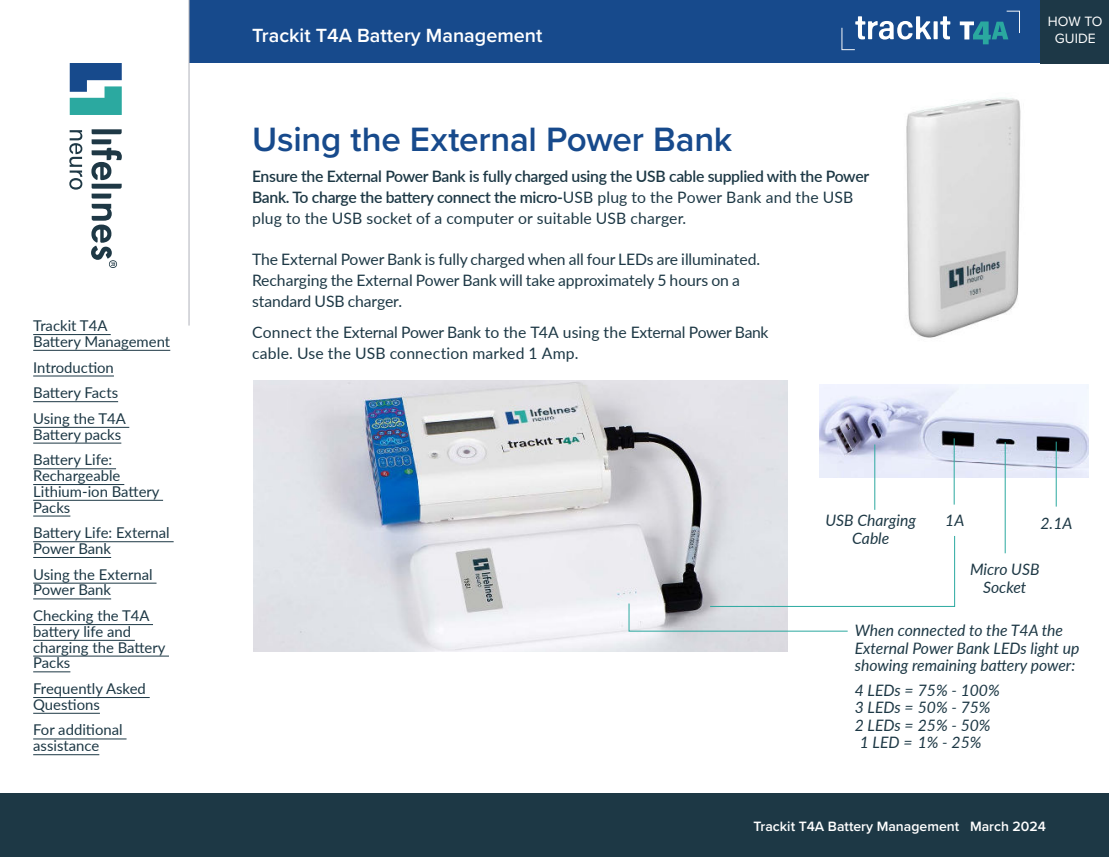
<style>
.page{position:relative;width:1109px;height:857px;background:#fff}
.page>*{position:absolute;margin:0;border:0;box-sizing:border-box;transform-origin:0 0}
.t1{font:600 35px "Proxima Nova";letter-spacing:-.005em;color:#174a8c}
.t2{font:600 19.78px "Proxima Nova";color:#fff}
.t3{font:15.75px/21px "Lato";letter-spacing:-.005em;color:#1d3845}
.t4{font:600 15.75px/21px "Lato";letter-spacing:-.02em;color:#1d3845}
.t5{font:italic 15.75px/17.5px "Lato";color:#1d3845;text-align:center}
.t6{font:14.88px/15.8px "Lato";color:#1d3845}
.t7{font:600 14px "Proxima Nova";color:#fff}
.t8{font:14px/16.8px "Proxima Nova";color:#fff;text-align:center}
.s1{font-weight:400}
</style>
<div class="page">
<div style="left:0;top:794px;width:1109px;height:63px;background:#1d3845"></div>
<svg style="left:69px;top:130px;width:13px;height:60px"></svg>
<svg style="left:91px;top:129px;width:31px;height:69px"></svg>
<svg style="left:70px;top:63px;width:52px;height:52px"></svg>
<svg style="left:91px;top:204px;width:26px;height:64px"></svg>
<hr style="left:33px;top:334px;width:78px;height:1px;background:#1d3845">
<hr style="left:33px;top:350px;width:137px;height:1px;background:#1d3845">
<hr style="left:33px;top:376px;width:81px;height:1px;background:#1d3845">
<hr style="left:33px;top:401px;width:85px;height:1px;background:#1d3845">
<hr style="left:33px;top:427px;width:96px;height:1px;background:#1d3845">
<hr style="left:33px;top:443px;width:88px;height:1px;background:#1d3845">
<hr style="left:33px;top:468px;width:83px;height:1px;background:#1d3845">
<hr style="left:33px;top:484px;width:91px;height:1px;background:#1d3845">
<hr style="left:33px;top:500px;width:130px;height:1px;background:#1d3845">
<hr style="left:33px;top:516px;width:37px;height:1px;background:#1d3845">
<hr style="left:33px;top:541px;width:141px;height:1px;background:#1d3845">
<hr style="left:33px;top:557px;width:78px;height:1px;background:#1d3845">
<hr style="left:33px;top:583px;width:123px;height:1px;background:#1d3845">
<hr style="left:33px;top:598px;width:78px;height:1px;background:#1d3845">
<hr style="left:33px;top:624px;width:120px;height:1px;background:#1d3845">
<hr style="left:33px;top:640px;width:102px;height:1px;background:#1d3845">
<hr style="left:33px;top:656px;width:136px;height:1px;background:#1d3845">
<hr style="left:33px;top:671px;width:37px;height:1px;background:#1d3845">
<hr style="left:33px;top:697px;width:117px;height:1px;background:#1d3845">
<hr style="left:33px;top:713px;width:67px;height:1px;background:#1d3845">
<hr style="left:33px;top:738px;width:94px;height:1px;background:#1d3845">
<hr style="left:33px;top:754px;width:66px;height:1px;background:#1d3845">
<div style="left:189px;top:0;width:920px;height:63px;background:#174a8c"></div>
<div style="left:1040px;top:0;width:69px;height:63px;background:#1d3847"></div>
<hr style="left:189px;top:0;width:1px;height:326px;background:#afb2ba">
<svg style="left:841px;top:16px;width:90px;height:34px"></svg>
<div style="left:933px;top:21px;width:5px;height:18px;background:#fff"></div>
<svg style="left:940px;top:16px;width:10px;height:23px"></svg>
<svg style="left:960px;top:11px;width:60px;height:33px"></svg>
<img style="left:253px;top:380px;width:535px;height:271px">
<img style="left:906px;top:98px;width:115px;height:240px">
<img style="left:819px;top:384px;width:269px;height:93px">
<hr style="left:874px;top:444px;width:1px;height:66px;background:#2ba9a0">
<hr style="left:954px;top:438px;width:1px;height:66px;background:#2ba9a0">
<hr style="left:1005px;top:442px;width:1px;height:111px;background:#2ba9a0">
<hr style="left:1056px;top:442px;width:1px;height:64px;background:#2ba9a0">
<svg style="left:628px;top:535px;width:327px;height:97px"></svg>
<p class="t6" style="left:33px;top:318px;width:139px">Trackit T4A<br>Battery Management</p>
<p class="t6" style="left:33px;top:354px;width:94px;line-height:25.7px">Introduction<br>Battery Facts<br>Using the T4A</p>
<p class="t6" style="left:33px;top:421px;width:90px;line-height:25.7px">Battery packs<br>Battery Life:</p>
<p class="t6" style="left:33px;top:467px;width:128px">Rechargeable<br>Lithium-ion Battery<br>Packs</p>
<p class="t6" style="left:33px;top:524px;width:138px">Battery Life: External<br>Power Bank</p>
<p class="t6" style="left:33px;top:566px;width:121px">Using the External<br>Power Bank</p>
<p class="t6" style="left:33px;top:607px;width:134px">Checking the T4A battery life and charging the Battery<br>Packs</p>
<p class="t6" style="left:33px;top:680px;width:114px">Frequently Asked<br>Questions</p>
<p class="t6" style="left:33px;top:721px;width:91px">For additional assistance</p>
<h2 class="t2" style="left:252px;top:27px;width:292px">Trackit T4A Battery Management</h2>
<p class="t8" style="left:1048px;top:13px;width:56px">HOW TO<br>GUIDE</p>
<h1 class="t1" style="left:252px;top:125px;width:482px">Using the External Power Bank</h1>
<p class="t4" style="left:252px;top:165px;width:619px">Ensure the External Power Bank is fully charged using the USB cable supplied with the Power<br>Bank. To charge the battery connect the micro-<span class="s1">USB plug to the Power Bank and the USB plug to the USB socket of a computer or suitable USB charger.</span></p>
<p class="t3" style="left:252px;top:248px;width:510px">The External Power Bank is fully charged when all four LEDs are illuminated.<br>Recharging the External Power Bank will take approximately 5 hours on a standard USB charger.</p>
<p class="t3" style="left:252px;top:321px;width:518px">Connect the External Power Bank to the T4A using the External Power Bank cable. Use the USB connection marked 1 Amp.</p>
<p class="t5" style="left:825px;top:513px;width:92px">USB Charging<br>Cable</p>
<p class="t5" style="left:1040px;top:516px;width:33px">2.1A</p>
<p class="t5" style="left:945px;top:513px;width:21px">1A</p>
<p class="t5" style="left:970px;top:562px;width:71px">Micro USB<br>Socket</p>
<p class="t5" style="left:855px;top:623px;width:226px;text-align:left">When connected to the T4A the<br>External Power Bank LEDs light up showing remaining battery power:</p>
<p class="t5" style="left:855px;top:681px;width:147px">4 LEDs = 75% - 100%</p>
<p class="t5" style="left:855px;top:698px;width:137px">3 LEDs = 50% - 75%</p>
<p class="t5" style="left:855px;top:716px;width:137px">2 LEDs = 25% - 50%</p>
<p class="t5" style="left:860px;top:733px;width:123px">1 LED = 1% - 25%</p>
<p class="t7" style="left:753px;top:820px;width:294px">Trackit T4A Battery Management March 2024</p>
</div>
